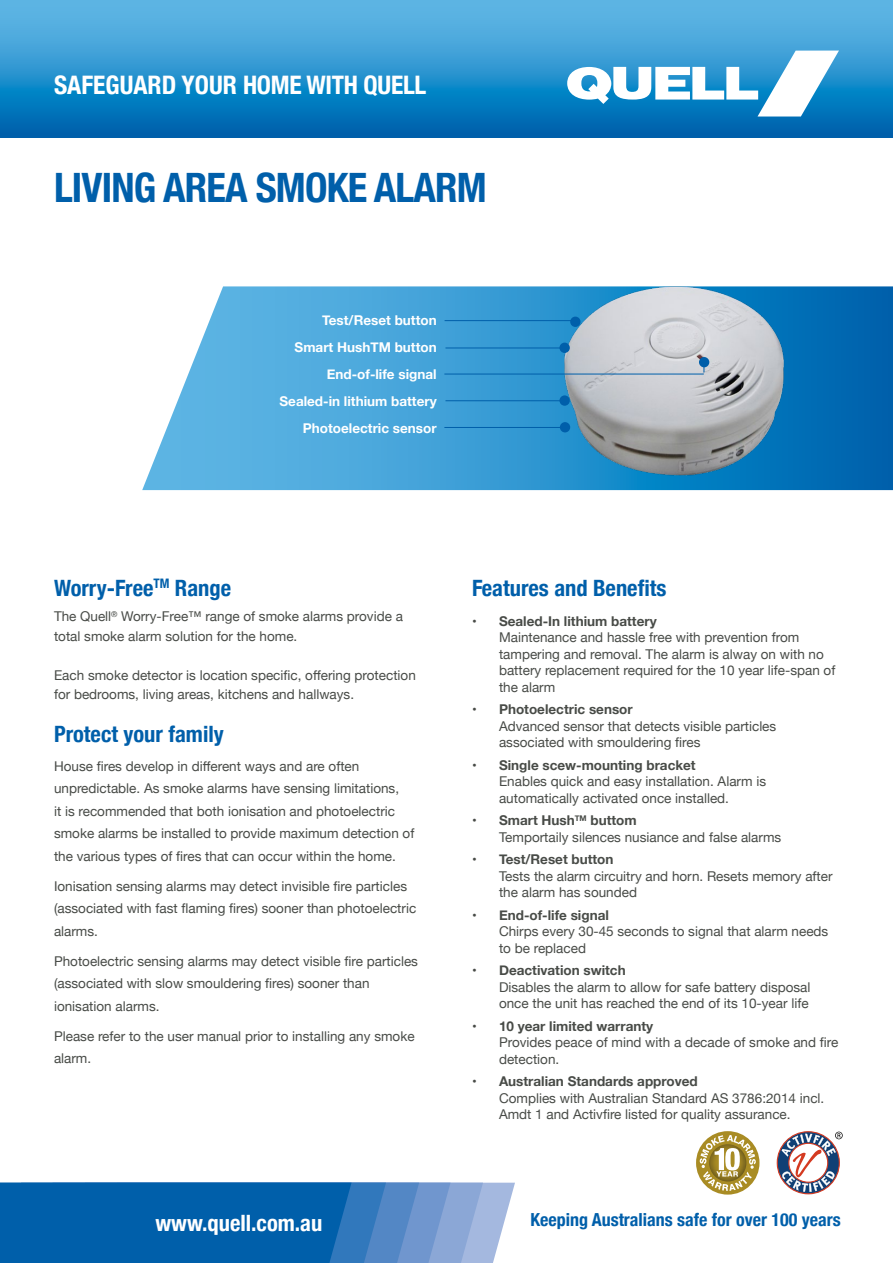
<style>
.page{position:relative;width:893px;height:1263px;background:#fff}
.page>*{position:absolute;margin:0;border:0;box-sizing:border-box;transform-origin:0 0}
.t1{font:700 condensed 40.5px "Helvetica Neue";letter-spacing:-.02em;color:#005faa}
.t2{font:700 condensed 25.5px "Helvetica Neue";color:#fff}
.t3{font:700 condensed 22.5px "Helvetica Neue";color:#005faa}
.t4{font:700 condensed 22.5px "Helvetica Neue";color:#fff}
.t5{font:700 condensed 18px "Helvetica Neue";color:#005faa}
.t6{font:13.5px/16.5px "Helvetica Neue";color:#484b47}
.t7{font:700 13.5px "Helvetica Neue";color:#484b47}
.t8{font:700 13.5px/27px "Helvetica Neue";color:#fff;text-align:right}
.s1{font-weight:700}
</style>
<div class="page">
<svg style="left:0;top:0;width:893px;height:138px;background:#2d93ce"></svg>
<svg style="left:567px;top:51px;width:272px;height:66px"></svg>
<svg style="left:0;top:1183px;width:515px;height:80px;background:#2673b6"></svg>
<svg style="left:142px;top:286px;width:751px;height:204px;background:#47a0d5"></svg>
<svg style="left:777px;top:1131px;width:66px;height:63px"></svg>
<div style="left:696px;top:1131px;width:63px;height:63px;background:#a98c24;border-radius:50%"></div>
<svg style="left:700px;top:1135px;width:56px;height:56px"></svg>
<img style="left:557px;top:286px;width:234px;height:192px">
<hr style="left:444px;top:427px;width:120px;height:1px;background:#005faa">
<hr style="left:444px;top:374px;width:260px;height:1px;background:#005faa">
<hr style="left:445px;top:320px;width:128px;height:1px;background:#005faa">
<div style="left:570px;top:317px;width:10px;height:10px;background:#005faa;border-radius:50%"></div>
<div style="left:559px;top:343px;width:11px;height:10px;background:#005faa;border-radius:50%"></div>
<div style="left:699px;top:357px;width:10px;height:10px;background:#005faa;border-radius:50%"></div>
<hr style="left:445px;top:400px;width:120px;height:1px;background:#005faa">
<hr style="left:445px;top:348px;width:120px;height:1px;background:#005faa">
<div style="left:559px;top:395px;width:11px;height:11px;background:#005faa;border-radius:50%"></div>
<div style="left:560px;top:422px;width:10px;height:10px;background:#005faa;border-radius:50%"></div>
<h2 class="t2" style="left:54px;top:63px;width:374px">SAFEGUARD YOUR HOME WITH QUELL</h2>
<h1 class="t1" style="left:54px;top:154px;width:434px">LIVING AREA SMOKE ALARM</h1>
<p class="t8" style="left:279px;top:307px;width:159px">Test/Reset button<br>Smart HushTM button<br>End-of-life signal<br>Sealed-in lithium battery<br>Photoelectric sensor</p>
<h3 class="t3" style="left:54px;top:569px;width:179px">Worry-Free<sup>TM</sup> Range</h3>
<p class="t6" style="left:54px;top:607px;width:350px;line-height:19.5px">The Quell<sup>®</sup> Worry-Free™ range of smoke alarms provide a total smoke alarm solution for the home.</p>
<p class="t6" style="left:54px;top:666px;width:363px;line-height:19.5px">Each smoke detector is location specific, offering protection for bedrooms, living areas, kitchens and hallways.</p>
<h3 class="t3" style="left:54px;top:715px;width:171px">Protect your family</h3>
<p class="t6" style="left:54px;top:755px;width:362px;line-height:22.5px">House fires develop in different ways and are often unpredictable. As smoke alarms have sensing limitations,<br>it is recommended that both ionisation and photoelectric smoke alarms be installed to provide maximum detection of the various types of fires that can occur within the home.</p>
<p class="t6" style="left:54px;top:875px;width:364px;line-height:22.5px">Ionisation sensing alarms may detect invisible fire particles (associated with fast flaming fires) sooner than photoelectric alarms.</p>
<p class="t6" style="left:54px;top:950px;width:366px;line-height:22.5px">Photoelectric sensing alarms may detect visible fire particles (associated with slow smouldering fires) sooner than ionisation alarms.</p>
<p class="t6" style="left:54px;top:1025px;width:362px;line-height:22.5px">Please refer to the user manual prior to installing any smoke alarm.</p>
<h3 class="t3" style="left:472px;top:569px;width:196px">Features and Benefits</h3>
<p class="t7" style="left:472px;top:610px;width:186px">• Sealed-In lithium battery</p>
<p class="t6" style="left:499px;top:630px;width:338px">Maintenance and hassle free with prevention from tampering and removal. The alarm is alway on with no battery replacement required for the 10 year life-span of the alarm</p>
<p class="t7" style="left:472px;top:699px;width:162px">• Photoelectric sensor</p>
<p class="t6" style="left:499px;top:718px;width:279px">Advanced sensor that detects visible particles associated with smouldering fires</p>
<p class="t7" style="left:472px;top:754px;width:225px">• Single scew-mounting bracket</p>
<p class="t6" style="left:499px;top:774px;width:269px">Enables quick and easy installation. Alarm is automatically activated once installed.</p>
<p class="t6" style="left:499px;top:813px;width:284px;text-indent:-27px"><span class="s1">• Smart Hush</span><sup>TM</sup> <span class="s1">buttom<br></span>Temportaily silences nusiance and false alarms</p>
<p class="t7" style="left:472px;top:849px;width:143px">• Test/Reset button</p>
<p class="t6" style="left:499px;top:868px;width:335px">Tests the alarm circuitry and horn. Resets memory after the alarm has sounded</p>
<p class="t7" style="left:472px;top:904px;width:138px">• End-of-life signal</p>
<p class="t6" style="left:499px;top:924px;width:331px">Chirps every 30-45 seconds to signal that alarm needs to be replaced</p>
<p class="t7" style="left:472px;top:960px;width:155px">• Deactivation switch</p>
<p class="t6" style="left:499px;top:979px;width:313px">Disables the alarm to allow for safe battery disposal once the unit has reached the end of its 10-year life</p>
<p class="t7" style="left:472px;top:1015px;width:183px">• 10 year limited warranty</p>
<p class="t6" style="left:499px;top:1035px;width:341px">Provides peace of mind with a decade of smoke and fire detection.</p>
<p class="t7" style="left:472px;top:1071px;width:227px">• Australian Standards approved</p>
<p class="t6" style="left:499px;top:1090px;width:327px">Complies with Australian Standard AS 3786:2014 incl.<br>Amdt 1 and Activfire listed for quality assurance.</p>
<h3 class="t4" style="left:155px;top:1204px;width:168px">www.quell.com.au</h3>
<h3 class="t5" style="left:530px;top:1205px;width:312px">Keeping Australians safe for over 100 years</h3>
</div>
